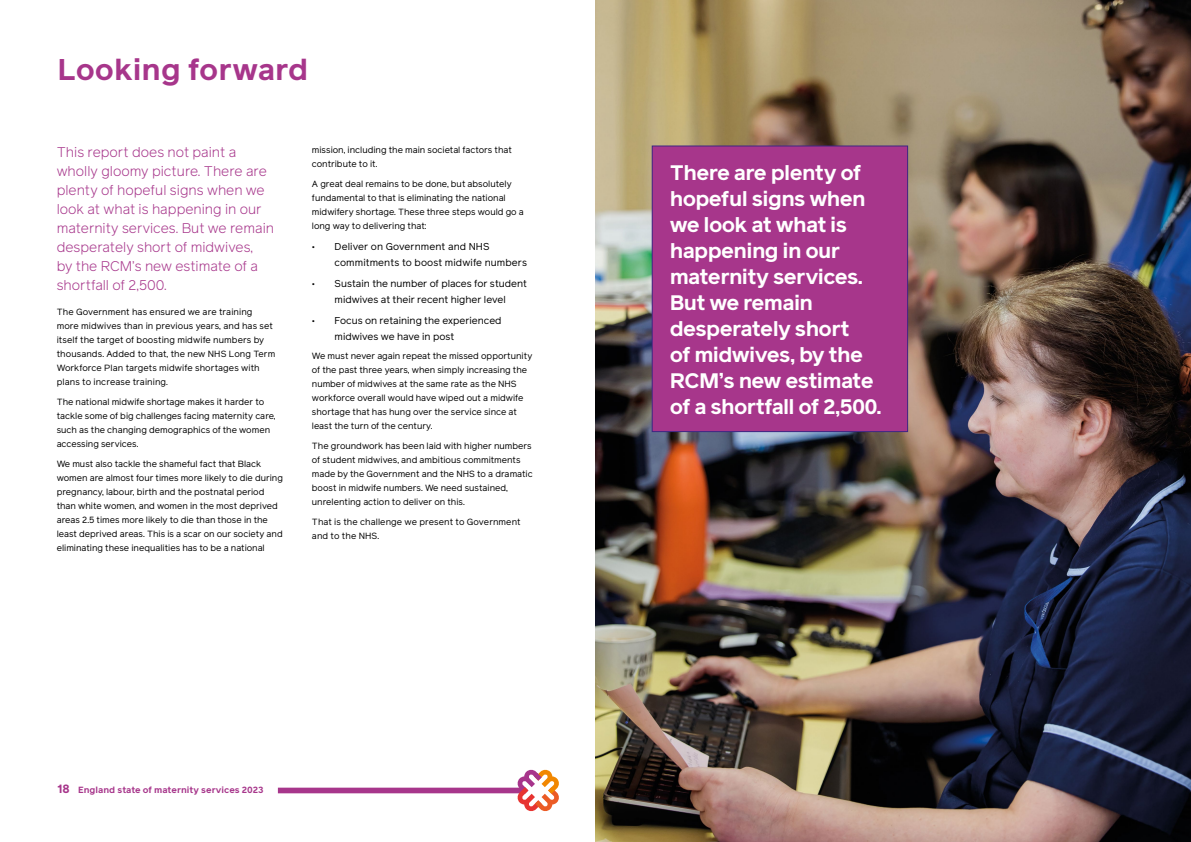
<style>
.page{position:relative;width:1191px;height:842px;background:#fff}
.page>*{position:absolute;margin:0;border:0;box-sizing:border-box;transform-origin:0 0}
.t1{font:700 30px "Reader Pro";color:#a7368b}
.t2{font:700 21px/26px "Reader Pro";letter-spacing:-.03em;color:#fff}
.t3{font:300 14px/19px "Reader Pro";color:#a7368b}
.t4{font:10px/16px "Reader Pro";color:#000}
.t5{font:9px/14px "Reader Pro";color:#000}
.t6{font:700 9px "Reader Pro";color:#a7368b}
.s1{font-size:12px}
</style>
<div class="page">
<div style="left:278px;top:788px;width:246px;height:5px;background:#a7368b"></div>
<svg style="left:517px;top:770px;width:42px;height:41px"></svg>
<img style="left:595px;top:0;width:596px;height:842px">
<div style="left:652px;top:146px;width:255px;height:286px;background:#a7368b"></div>
<div style="left:651px;top:145px;width:257px;height:287px;border:1px solid #3d2783"></div>
<h1 class="t1" style="left:57px;top:49px;width:252px">Looking forward</h1>
<p class="t3" style="left:57px;top:142px;width:219px">This report does not paint a wholly gloomy picture. There are plenty of hopeful signs when we look at what is happening in our maternity services. But we remain desperately short of midwives,<br>by the RCM’s new estimate of a shortfall of 2,500.</p>
<p class="t5" style="left:57px;top:305px;width:220px">The Government has ensured we are training more midwives than in previous years, and has set itself the target of boosting midwife numbers by thousands. Added to that, the new NHS Long Term Workforce Plan targets midwife shortages with plans to increase training.</p>
<p class="t5" style="left:57px;top:395px;width:220px">The national midwife shortage makes it harder to tackle some of big challenges facing maternity care, such as the changing demographics of the women accessing services.</p>
<p class="t5" style="left:57px;top:456px;width:228px">We must also tackle the shameful fact that Black women are almost four times more likely to die during pregnancy, labour, birth and the postnatal period than white women, and women in the most deprived areas 2.5 times more likely to die than those in the least deprived areas. This is a scar on our society and eliminating these inequalities has to be a national</p>
<p class="t5" style="left:312px;top:143px;width:201px">mission, including the main societal factors that contribute to it.</p>
<p class="t5" style="left:312px;top:176px;width:213px">A great deal remains to be done, but absolutely fundamental to that is eliminating the national midwifery shortage. These three steps would go a long way to delivering that:</p>
<p class="t4" style="left:334px;top:239px;width:194px;text-indent:-23px">• Deliver on Government and NHS commitments to boost midwife numbers</p>
<p class="t4" style="left:312px;top:276px;width:217px;text-align:center">• Sustain the number of places for student midwives at their recent higher level</p>
<p class="t4" style="left:334px;top:313px;width:168px;text-indent:-23px">• Focus on retaining the experienced midwives we have in post</p>
<p class="t5" style="left:312px;top:349px;width:222px">We must never again repeat the missed opportunity of the past three years, when simply increasing the number of midwives at the same rate as the NHS workforce overall would have wiped out a midwife shortage that has hung over the service since at least the turn of the century.</p>
<p class="t5" style="left:312px;top:439px;width:222px">The groundwork has been laid with higher numbers of student midwives, and ambitious commitments made by the Government and the NHS to a dramatic boost in midwife numbers. We need sustained, unrelenting action to deliver on this.</p>
<p class="t5" style="left:312px;top:514px;width:210px">That is the challenge we present to Government and to the NHS.</p>
<p class="t6" style="left:57px;top:783px;width:207px"><span class="s1">18</span> England state of maternity services 2023</p>
<h2 class="t2" style="left:669px;top:159px;width:213px">There are plenty of hopeful signs when we look at what is happening in our maternity services.<br>But we remain desperately short<br>of midwives, by the<br>RCM’s new estimate of a shortfall of 2,500.</h2>
</div>
